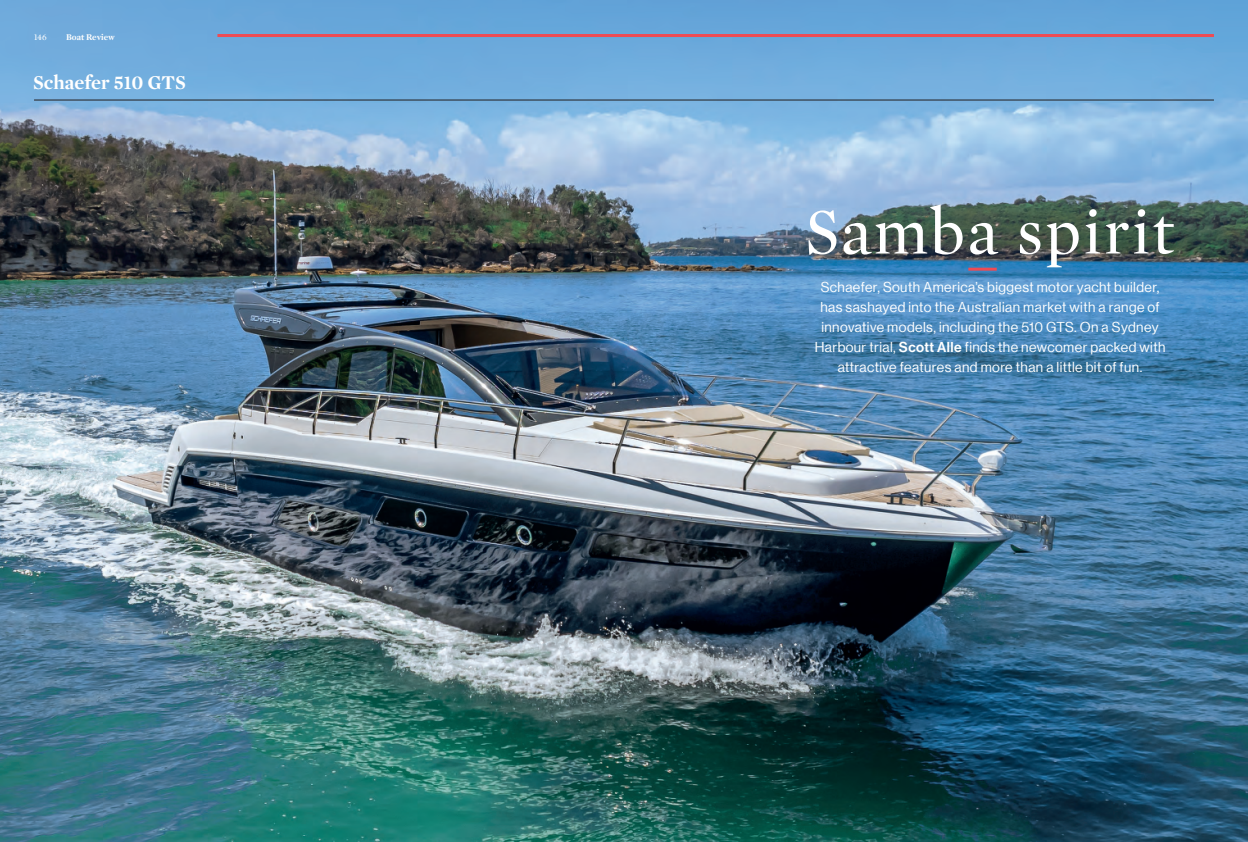
<style>
.page{position:relative;width:1248px;height:842px;background:#fff}
.page>*{position:absolute;margin:0;border:0;box-sizing:border-box;transform-origin:0 0}
.t1{font:66px "Mercury Display";letter-spacing:.03em;color:#fff}
.t2{font:700 20px "Mercury Display";color:#fff}
.t3{font:14px/20px "N Haas Grotesk DS Pro 55 Rg";letter-spacing:.03em;color:#fff;text-align:center}
.t4{font:700 9px "Mercury Display";color:#fff}
.t5{font:9px "Mercury Display";color:#fff}
.s1{font-family:"N Haas Grotesk DS Pro 65 Md"}
</style>
<div class="page">
<img style="left:0;top:0;width:1247px;height:842px">
<hr style="left:968px;top:268px;width:28px;height:3px;background:#ef4b54">
<hr style="left:34px;top:100px;width:1179px;height:1px;background:#231f20">
<hr style="left:217px;top:34px;width:996px;height:3px;background:#ef4b54">
<p class="t5" style="left:34px;top:32px;width:14px">146</p>
<p class="t4" style="left:66px;top:31px;width:50px">Boat Review</p>
<p class="t2" style="left:33px;top:71px;width:154px">Schaefer 510 GTS</p>
<p class="t1" style="left:805px;top:195px;width:370px">Samba spirit</p>
<p class="t3" style="left:814px;top:277px;width:352px">Schaefer, South America’s biggest motor yacht builder, has sashayed into the Australian market with a range of innovative models, including the 510 GTS. On a Sydney Harbour trial, <span class="s1">Scott Alle</span> finds the newcomer packed with attractive features and more than a little bit of fun.</p>
</div>
